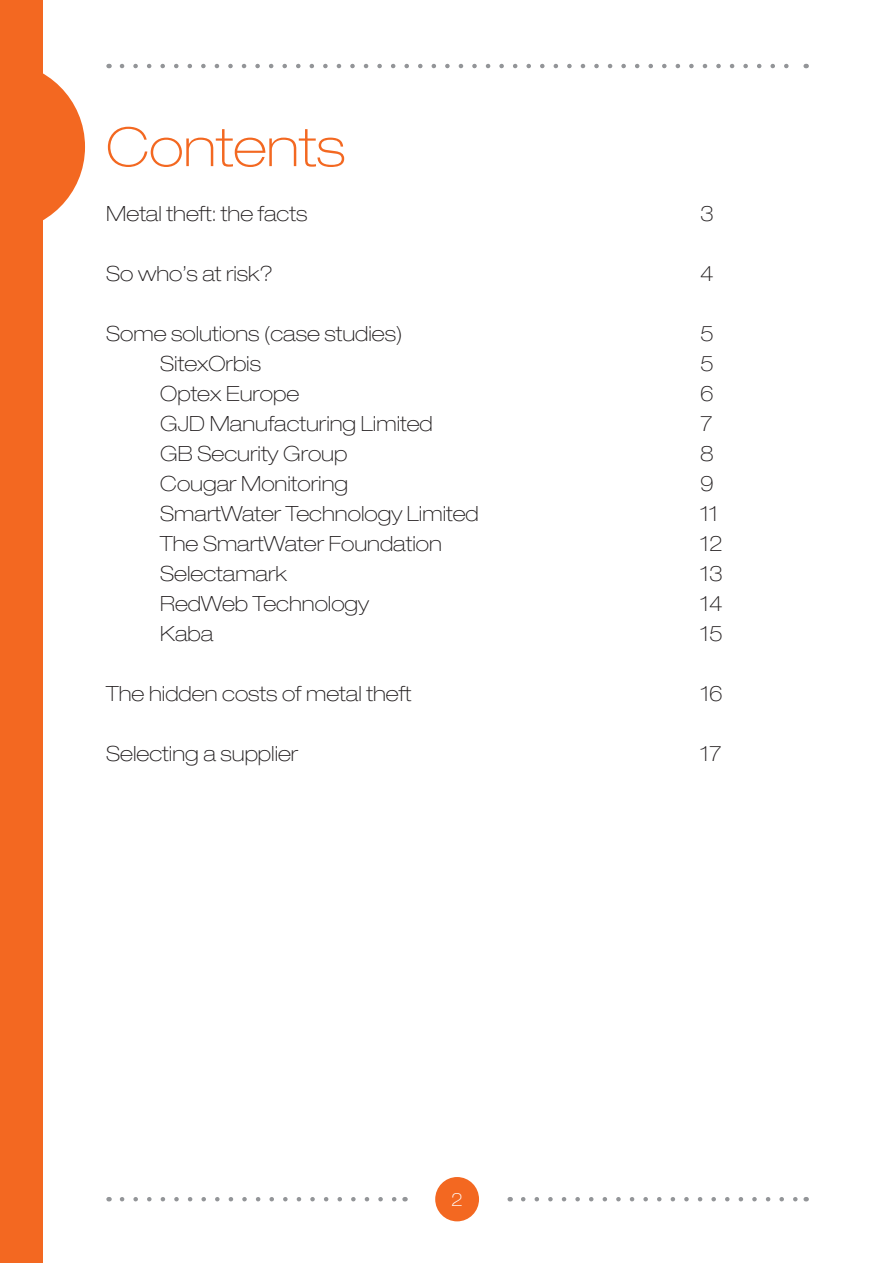
<style>
.page{position:relative;width:893px;height:1263px;background:#fff}
.page>*{position:absolute;margin:0;border:0;box-sizing:border-box;transform-origin:0 0}
.t1{font:100 expanded 54px "Helvetica Neue LT Std";color:#f36821}
.t2{font:100 expanded 21px "Helvetica Neue LT Std";color:#231f20}
.t3{font:100 expanded 18px "Helvetica Neue LT Std";color:#fff}
</style>
<div class="page">
<div style="left:435px;top:1177px;width:44px;height:44px;background:#f36821;border-radius:50%"></div>
<svg style="left:122px;top:1197px;width:275px;height:4px"></svg>
<div style="left:0;top:0;width:43px;height:1263px;background:#f36821"></div>
<svg style="left:523px;top:1197px;width:275px;height:4px"></svg>
<svg style="left:122px;top:64px;width:667px;height:4px"></svg>
<svg style="left:43px;top:73px;width:42px;height:148px"></svg>
<p class="t1" style="left:106px;top:115px;width:241px">Contents</p>
<p class="t2" style="left:106px;top:201px;width:203px">Metal theft: the facts</p>
<p class="t2" style="left:700px;top:201px;width:15px">3</p>
<p class="t2" style="left:106px;top:261px;width:168px">So who’s at risk?</p>
<p class="t2" style="left:700px;top:261px;width:15px">4</p>
<p class="t2" style="left:106px;top:321px;width:297px">Some solutions (case studies)</p>
<p class="t2" style="left:700px;top:321px;width:15px">5</p>
<p class="t2" style="left:160px;top:351px;width:102px">SitexOrbis</p>
<p class="t2" style="left:700px;top:351px;width:15px">5</p>
<p class="t2" style="left:160px;top:381px;width:140px">Optex Europe</p>
<p class="t2" style="left:700px;top:381px;width:15px">6</p>
<p class="t2" style="left:160px;top:411px;width:274px">GJD Manufacturing Limited</p>
<p class="t2" style="left:700px;top:411px;width:14px">7</p>
<p class="t2" style="left:160px;top:441px;width:189px">GB Security Group</p>
<p class="t2" style="left:700px;top:441px;width:15px">8</p>
<p class="t2" style="left:160px;top:471px;width:189px">Cougar Monitoring</p>
<p class="t2" style="left:700px;top:471px;width:15px">9</p>
<p class="t2" style="left:160px;top:501px;width:320px">SmartWater Technology Limited</p>
<p class="t2" style="left:700px;top:501px;width:19px">11</p>
<p class="t2" style="left:160px;top:531px;width:283px">The SmartWater Foundation</p>
<p class="t2" style="left:700px;top:531px;width:24px">12</p>
<p class="t2" style="left:160px;top:561px;width:128px">Selectamark</p>
<p class="t2" style="left:700px;top:561px;width:24px">13</p>
<p class="t2" style="left:160px;top:591px;width:210px">RedWeb Technology</p>
<p class="t2" style="left:700px;top:591px;width:24px">14</p>
<p class="t2" style="left:160px;top:621px;width:54px">Kaba</p>
<p class="t2" style="left:700px;top:621px;width:24px">15</p>
<p class="t2" style="left:106px;top:681px;width:307px">The hidden costs of metal theft</p>
<p class="t2" style="left:700px;top:681px;width:24px">16</p>
<p class="t2" style="left:106px;top:741px;width:194px">Selecting a supplier</p>
<p class="t2" style="left:700px;top:741px;width:23px">17</p>
<p class="t3" style="left:451px;top:1188px;width:13px">2</p>
</div>
